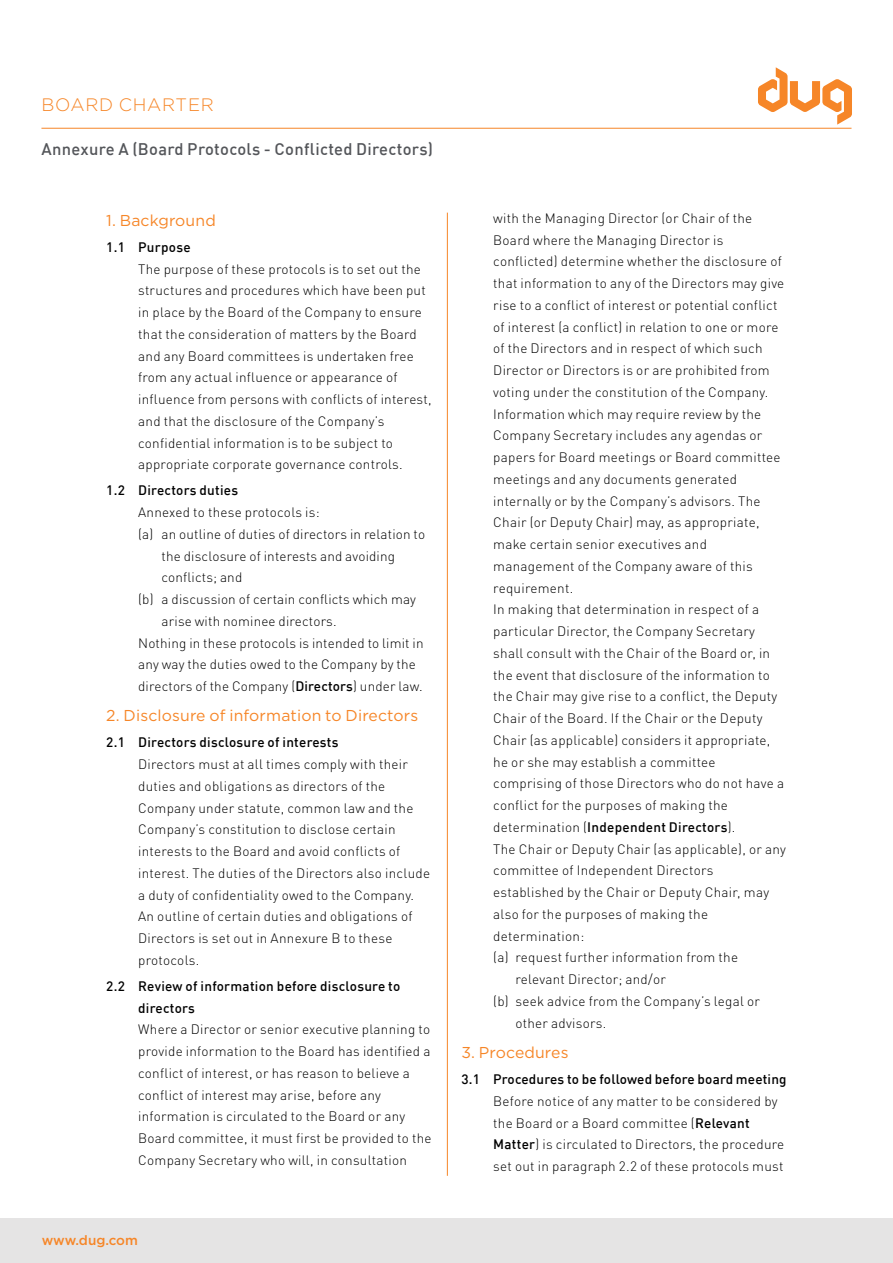
<style>
.page{position:relative;width:893px;height:1263px;background:#fff}
.page>*{position:absolute;margin:0;border:0;box-sizing:border-box;transform-origin:0 0}
.t1{font:300 18px "Gotham";letter-spacing:.04em;color:#f68628}
.t2{font:500 16.5px "DIN";letter-spacing:.02em;color:#54565a}
.t3{font:15.75px "Gotham";letter-spacing:.01em;color:#f68628}
.t4{font:300 13.5px/21.8px "DIN Pro";letter-spacing:.02em;color:#000}
.t5{font:500 13.5px/21.8px "DIN";letter-spacing:.02em;color:#000}
.t6{font:500 13.5px "Gotham";letter-spacing:-.005em;color:#f68628}
.s1{font-family:"DIN";font-weight:500}
.s2{font-family:"DIN Pro";font-weight:300}
</style>
<div class="page">
<div style="left:0;top:1218px;width:893px;height:45px;background:#e5e4e4"></div>
<svg style="left:758px;top:67px;width:94px;height:58px"></svg>
<hr style="left:41px;top:128px;width:810px;height:1px;background:#f68628">
<hr style="left:447px;top:213px;width:1px;height:963px;background:#f68628">
<h1 class="t1" style="left:41px;top:95px;width:174px">BOARD CHARTER</h1>
<p class="t2" style="left:41px;top:138px;width:393px">Annexure A (Board Protocols - Conflicted Directors)</p>
<p class="t3" style="left:106px;top:211px;width:111px">1. Background</p>
<p class="t5" style="left:106px;top:236px;width:86px">1.1 Purpose</p>
<p class="t4" style="left:138px;top:257px;width:295px">The purpose of these protocols is to set out the structures and procedures which have been put in place by the Board of the Company to ensure that the consideration of matters by the Board and any Board committees is undertaken free from any actual influence or appearance of influence from persons with conflicts of interest, and that the disclosure of the Company’s confidential information is to be subject to appropriate corporate governance controls.</p>
<p class="t5" style="left:106px;top:479px;width:133px">1.2 Directors duties</p>
<p class="t4" style="left:138px;top:500px;width:183px">Annexed to these protocols is:</p>
<p class="t4" style="left:138px;top:522px;width:289px">(a) an outline of duties of directors in relation to</p>
<p class="t4" style="left:162px;top:544px;width:235px">the disclosure of interests and avoiding</p>
<p class="t4" style="left:162px;top:565px;width:82px">conflicts; and</p>
<p class="t4" style="left:138px;top:587px;width:279px">(b) a discussion of certain conflicts which may</p>
<p class="t4" style="left:162px;top:609px;width:177px">arise with nominee directors.</p>
<p class="t4" style="left:138px;top:631px;width:287px">Nothing in these protocols is intended to limit in</p>
<p class="t4" style="left:138px;top:652px;width:279px">any way the duties owed to the Company by the</p>
<p class="t4" style="left:138px;top:674px;width:286px">directors of the Company (<span class="s1">Directors</span>) under law.</p>
<p class="t3" style="left:106px;top:707px;width:313px">2. Disclosure of information to Directors</p>
<p class="t5" style="left:106px;top:731px;width:234px">2.1 Directors disclosure of interests</p>
<p class="t4" style="left:138px;top:752px;width:293px">Directors must at all times comply with their duties and obligations as directors of the Company under statute, common law and the Company’s constitution to disclose certain interests to the Board and avoid conflicts of interest. The duties of the Directors also include a duty of confidentiality owed to the Company.<br>An outline of certain duties and obligations of Directors is set out in Annexure B to these protocols.</p>
<p class="t5" style="left:138px;top:975px;width:264px;text-indent:-32px">2.2 Review of information before disclosure to directors</p>
<p class="t4" style="left:138px;top:1017px;width:295px">Where a Director or senior executive planning to provide information to the Board has identified a conflict of interest, or has reason to believe a conflict of interest may arise, before any information is circulated to the Board or any Board committee, it must first be provided to the Company Secretary who will, in consultation</p>
<p class="t6" style="left:42px;top:1232px;width:98px">www.dug.com</p>
<p class="t4" style="left:493px;top:206px;width:293px">with the Managing Director (or Chair of the Board where the Managing Director is conflicted) determine whether the disclosure of that information to any of the Directors may give rise to a conflict of interest or potential conflict of interest (a conflict) in relation to one or more of the Directors and in respect of which such Director or Directors is or are prohibited from voting under the constitution of the Company.<br>Information which may require review by the Company Secretary includes any agendas or papers for Board meetings or Board committee meetings and any documents generated internally or by the Company’s advisors. The Chair (or Deputy Chair) may, as appropriate, make certain senior executives and management of the Company aware of this requirement.<br>In making that determination in respect of a particular Director, the Company Secretary shall consult with the Chair of the Board or, in the event that disclosure of the information to the Chair may give rise to a conflict, the Deputy Chair of the Board. If the Chair or the Deputy Chair (as applicable) considers it appropriate, he or she may establish a committee comprising of those Directors who do not have a conflict for the purposes of making the</p>
<p class="t5" style="left:493px;top:816px;width:244px"><span class="s2">determination (</span>Independent Directors<span class="s2">).</span></p>
<p class="t4" style="left:493px;top:837px;width:294px">The Chair or Deputy Chair (as applicable), or any</p>
<p class="t4" style="left:493px;top:858px;width:222px">committee of Independent Directors</p>
<p class="t4" style="left:493px;top:880px;width:277px">established by the Chair or Deputy Chair, may</p>
<p class="t4" style="left:493px;top:902px;width:216px">also for the purposes of making the</p>
<p class="t4" style="left:493px;top:924px;width:93px">determination:</p>
<p class="t4" style="left:493px;top:945px;width:246px">(a) request further information from the</p>
<p class="t4" style="left:515px;top:967px;width:152px">relevant Director; and/or</p>
<p class="t4" style="left:493px;top:989px;width:268px">(b) seek advice from the Company’s legal or</p>
<p class="t4" style="left:515px;top:1011px;width:93px">other advisors.</p>
<p class="t3" style="left:461px;top:1044px;width:109px">3. Procedures</p>
<p class="t5" style="left:461px;top:1068px;width:327px">3.1 Procedures to be followed before board meeting</p>
<p class="t4" style="left:493px;top:1089px;width:292px">Before notice of any matter to be considered by the Board or a Board committee (<span class="s1">Relevant Matter</span>) is circulated to Directors, the procedure set out in paragraph 2.2 of these protocols must</p>
</div>
